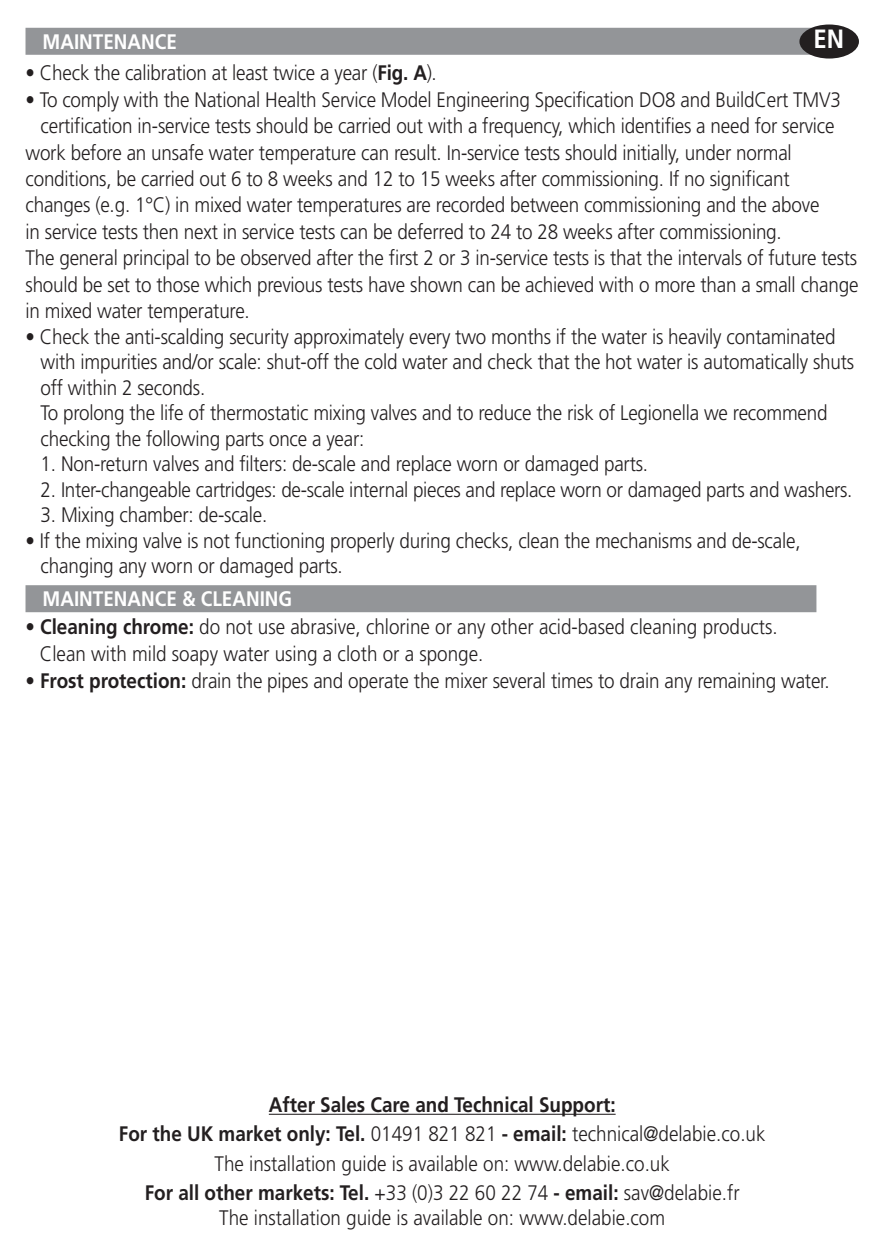
<style>
.page{position:relative;width:893px;height:1259px;background:#fff}
.page>*{position:absolute;margin:0;border:0;box-sizing:border-box;transform-origin:0 0}
.t1{font:700 26.4px "Frutiger";color:#fff;scale:.91 1}
.t2{font:300 21px/25.5px "Frutiger";letter-spacing:-.01em;color:#231f20;scale:.9 1}
.t3{font:700 21px "Frutiger";color:#fff;scale:.9 1}
.s1{font-weight:700}
</style>
<div class="page">
<div style="left:26px;top:28px;width:790px;height:27px;background:#939598"></div>
<div style="left:26px;top:585px;width:790px;height:27px;background:#939598"></div>
<div style="left:799px;top:25px;width:60px;height:34px;background:#231f20;border-radius:50%"></div>
<hr style="left:269px;top:1113px;width:347px;height:1px;background:#231f20">
<p class="t1" style="left:814px;top:29px;width:35px">EN</p>
<p class="t3" style="left:43px;top:33px;width:151px">MAINTENANCE</p>
<p class="t2" style="left:26px;top:62px;width:458px">• Check the calibration at least twice a year (<span class="s1">Fig. A</span>).</p>
<p class="t2" style="left:26px;top:88px;width:908px">• To comply with the National Health Service Model Engineering Specification DO8 and BuildCert TMV3</p>
<p class="t2" style="left:41px;top:115px;width:884px">certification in-service tests should be carried out with a frequency, which identifies a need for service</p>
<p class="t2" style="left:26px;top:141px;width:853px">work before an unsafe water temperature can result. In-service tests should initially, under normal</p>
<p class="t2" style="left:26px;top:168px;width:851px">conditions, be carried out 6 to 8 weeks and 12 to 15 weeks after commissioning. If no significant</p>
<p class="t2" style="left:26px;top:194px;width:884px">changes (e.g. 1°C) in mixed water temperatures are recorded between commissioning and the above</p>
<p class="t2" style="left:26px;top:220px;width:842px">in service tests then next in service tests can be deferred to 24 to 28 weeks after commissioning.</p>
<p class="t2" style="left:26px;top:247px;width:926px">The general principal to be observed after the first 2 or 3 in-service tests is that the intervals of future tests</p>
<p class="t2" style="left:26px;top:273px;width:927px">should be set to those which previous tests have shown can be achieved with o more than a small change</p>
<p class="t2" style="left:26px;top:300px;width:251px">in mixed water temperature.</p>
<p class="t2" style="left:41px;top:325px;width:905px;text-indent:-15px">• Check the anti-scalding security approximately every two months if the water is heavily contaminated with impurities and/or scale: shut-off the cold water and check that the hot water is automatically shuts off within 2 seconds.<br>To prolong the life of thermostatic mixing valves and to reduce the risk of Legionella we recommend checking the following parts once a year:</p>
<p class="t2" style="left:41px;top:453px;width:677px">1. Non-return valves and filters: de-scale and replace worn or damaged parts.</p>
<p class="t2" style="left:41px;top:478px;width:903px">2. Inter-changeable cartridges: de-scale internal pieces and replace worn or damaged parts and washers.</p>
<p class="t2" style="left:41px;top:504px;width:253px">3. Mixing chamber: de-scale.</p>
<p class="t2" style="left:41px;top:529px;width:846px;text-indent:-15px">• If the mixing valve is not functioning properly during checks, clean the mechanisms and de-scale, changing any worn or damaged parts.</p>
<p class="t3" style="left:43px;top:590px;width:279px">MAINTENANCE &amp; CLEANING</p>
<p class="t2" style="left:40px;top:615px;width:822px;line-height:27px;text-indent:-14px">• <span class="s1">Cleaning chrome:</span> do not use abrasive, chlorine or any other acid-based cleaning products.<br>Clean with mild soapy water using a cloth or a sponge.</p>
<p class="t2" style="left:26px;top:670px;width:895px">• <span class="s1">Frost protection:</span> drain the pipes and operate the mixer several times to drain any remaining water.</p>
<p class="t2" style="left:119px;top:1091px;width:720px;line-height:29.4px;text-align:center"><span class="s1">After Sales Care and Technical Support:<br>For the UK market only: Tel.</span> 01491 821 821 <span class="s1">- email:</span> technical@delabie.co.uk The installation guide is available on: www.delabie.co.uk<br><span class="s1">For all other markets: Tel.</span> +33 (0)3 22 60 22 74 <span class="s1">- email:</span> sav@delabie.fr</p>
<p class="t2" style="left:219px;top:1207px;width:497px">The installation guide is available on: www.delabie.com</p>
</div>
